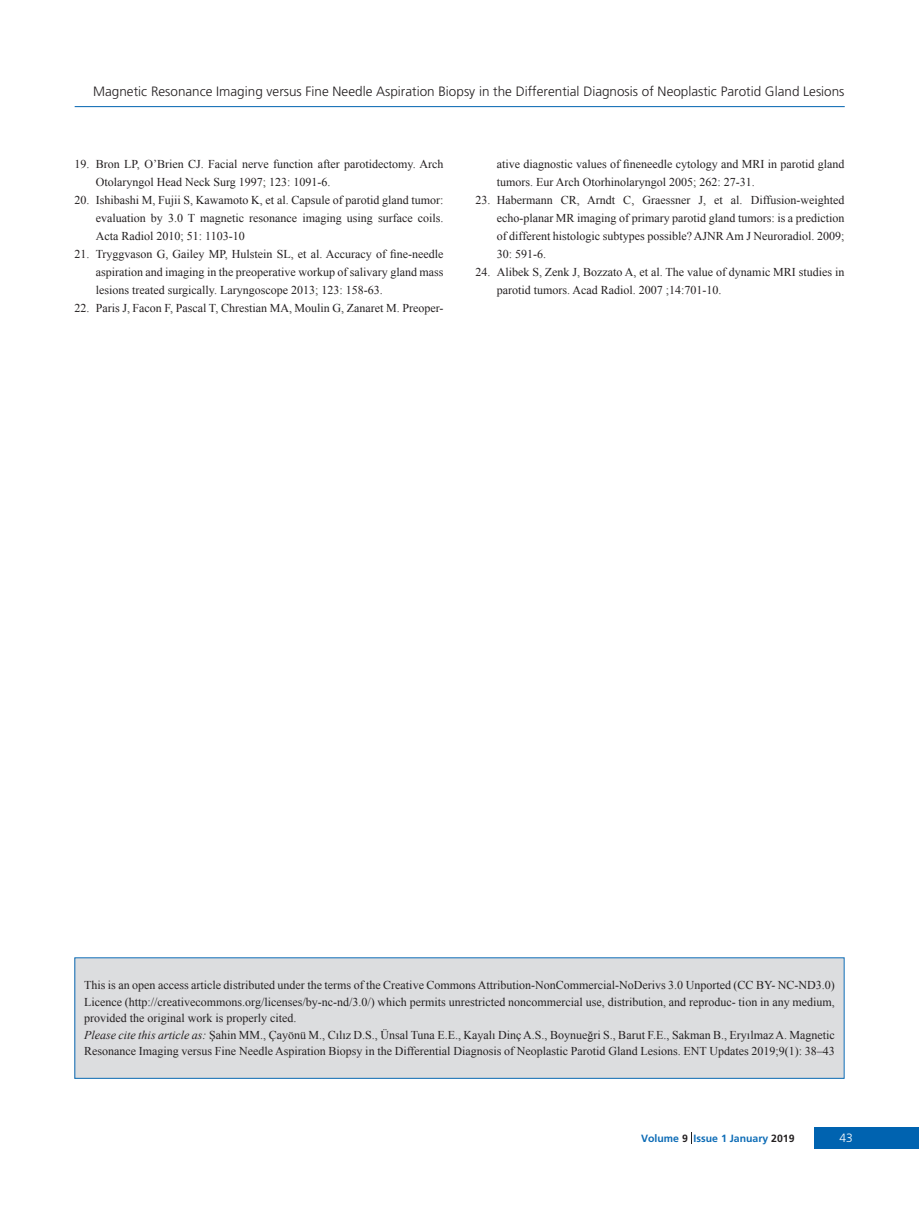
<style>
.page{position:relative;width:919px;height:1217px;background:#fff}
.page>*{position:absolute;margin:0;border:0;box-sizing:border-box;transform-origin:0 0}
.t1{font:13.5px "Frutiger Tr Light Nr";color:#231f20}
.Konu_Başlığı3{font:12px/18px "Times New Roman";color:#231f20}
.Ana_Metin{font:12px/16.5px "Times New Roman";color:#231f20;text-align:justify}
.t2{font:12px "Frutiger Tr Light Nr";color:#fff}
.t3{font:700 10.5px "Frutiger Tr";color:#0d6cb6}
.s1{font-style:italic}
.s2{color:#231f20}
</style>
<div class="page">
<hr style="left:75px;top:106px;width:769px;height:1px;background:#0063b0">
<div style="left:814px;top:1127px;width:104px;height:21px;background:#0063b0"></div>
<div style="left:75px;top:957px;width:769px;height:120px;background:#dcdddf"></div>
<p class="t1" style="left:93px;top:84px;width:752px">Magnetic Resonance Imaging versus Fine Needle Aspiration Biopsy in the Differential Diagnosis of Neoplastic Parotid Gland Lesions</p>
<p class="Konu_Başlığı3" style="left:96px;top:155px;width:349px;text-indent:-21px">19. Bron LP, O’Brien CJ. Facial nerve function after parotidectomy. Arch<br>Otolaryngol Head Neck Surg 1997; 123: 1091-6.</p>
<p class="Konu_Başlığı3" style="left:96px;top:191px;width:349px;text-align:justify;text-indent:-21px">20. Ishibashi M, Fujii S, Kawamoto K, et al. Capsule of parotid gland tumor: evaluation by 3.0 T magnetic resonance imaging using surface coils.<br>Acta Radiol 2010; 51: 1103-10</p>
<p class="Konu_Başlığı3" style="left:96px;top:245px;width:349px;text-align:justify;text-indent:-21px">21. Tryggvason G, Gailey MP, Hulstein SL, et al. Accuracy of fine-needle aspiration and imaging in the preoperative workup of salivary gland mass lesions treated surgically. Laryngoscope 2013; 123: 158-63.</p>
<p class="Konu_Başlığı3" style="left:74px;top:299px;width:370px">22. Paris J, Facon F, Pascal T, Chrestian MA, Moulin G, Zanaret M. Preoper-</p>
<p class="Konu_Başlığı3" style="left:496px;top:155px;width:349px">ative diagnostic values of fineneedle cytology and MRI in parotid gland tumors. Eur Arch Otorhinolaryngol 2005; 262: 27-31.</p>
<p class="Konu_Başlığı3" style="left:496px;top:191px;width:349px;text-align:justify;text-indent:-21px">23. Habermann CR, Arndt C, Graessner J, et al. Diffusion-weighted echo-planar MR imaging of primary parotid gland tumors: is a prediction of different histologic subtypes possible? AJNR Am J Neuroradiol. 2009; 30: 591-6.</p>
<p class="Konu_Başlığı3" style="left:496px;top:263px;width:349px;text-indent:-21px">24. Alibek S, Zenk J, Bozzato A, et al. The value of dynamic MRI studies in parotid tumors. Acad Radiol. 2007 ;14:701-10.</p>
<p class="Ana_Metin" style="left:84px;top:976px;width:752px">This is an open access article distributed under the terms of the Creative Commons Attribution-NonCommercial-NoDerivs 3.0 Unported (CC BY- NC-ND3.0)<br>Licence (http://creativecommons.org/licenses/by-nc-nd/3.0/) which permits unrestricted noncommercial use, distribution, and reproduc- tion in any medium, provided the original work is properly cited.</p>
<p class="Ana_Metin" style="left:84px;top:1025px;width:752px"><span class="s1">Please cite this article as:</span> Şahin MM., Çayönü M., Cılız D.S., Ünsal Tuna E.E., Kayalı Dinç A.S., Boynueğri S., Barut F.E., Sakman B., Eryılmaz A. Magnetic<br>Resonance Imaging versus Fine Needle Aspiration Biopsy in the Differential Diagnosis of Neoplastic Parotid Gland Lesions. ENT Updates 2019;9(1): 38–43</p>
<p class="t3" style="left:641px;top:1131px;width:155px">Volume <span class="s2">9</span> Issue 1 January <span class="s2">2019</span></p>
<p class="t2" style="left:839px;top:1131px;width:15px">43</p>
</div>
